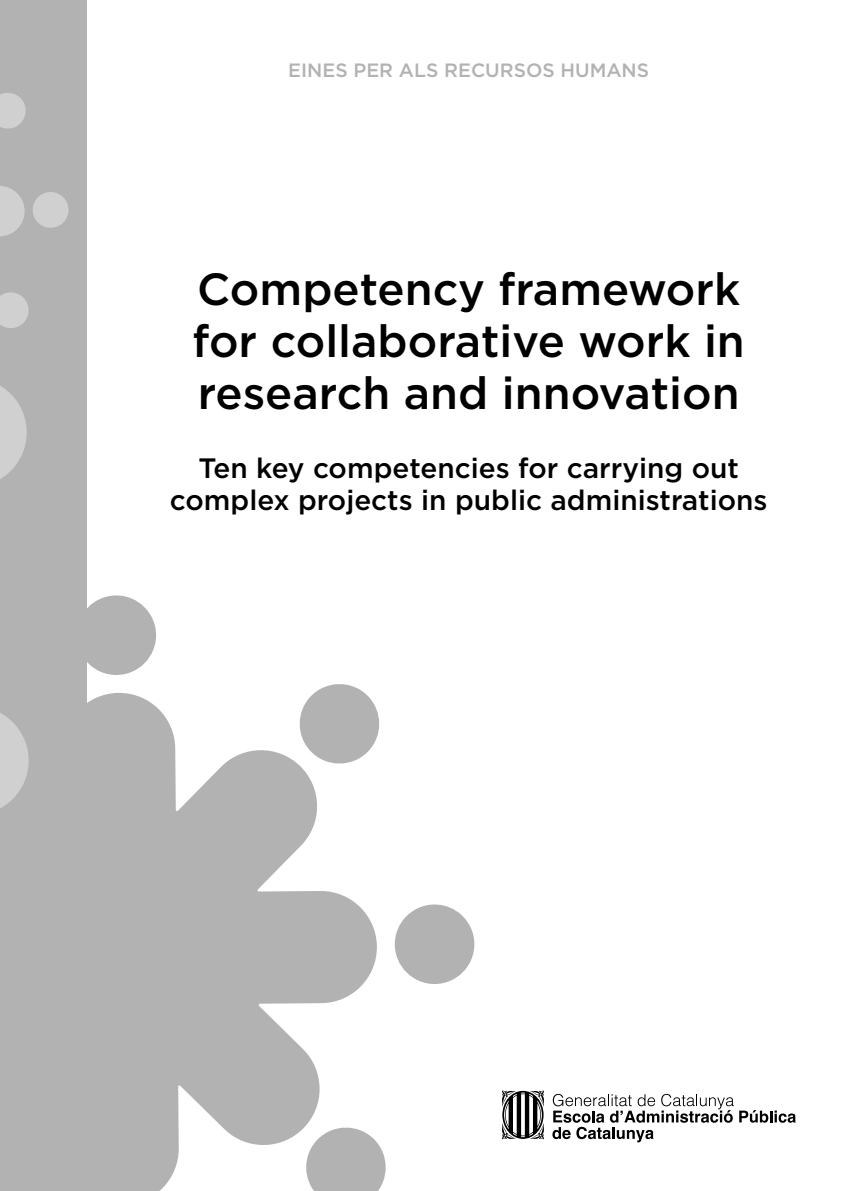
<style>
.page{position:relative;width:851px;height:1191px;background:#fff}
.page>*{position:absolute;margin:0;border:0;box-sizing:border-box;transform-origin:0 0}
.t1{font:500 45px/51.8px "Gotham";color:#000;text-align:justify}
.t2{font:500 28px/32.2px "Gotham";color:#000;text-align:center}
.t3{font:500 19.2px "Gotham";color:#b3b2b2}
</style>
<div class="page">
<div style="left:0;top:0;width:86px;height:1191px;background:#b3b2b2"></div>
<div style="left:394px;top:904px;width:80px;height:80px;background:#b3b2b2;border-radius:50%"></div>
<div style="left:76px;top:595px;width:80px;height:80px;background:#b3b2b2;border-radius:50%"></div>
<div style="left:33px;top:192px;width:36px;height:36px;background:#d0d0d0;border-radius:50%"></div>
<svg style="left:0;top:93px;width:29px;height:235px"></svg>
<svg style="left:0;top:386px;width:27px;height:93px"></svg>
<svg style="left:0;top:680px;width:386px;height:511px"></svg>
<svg style="left:739px;top:1110px;width:56px;height:12px"></svg>
<svg style="left:552px;top:1094px;width:181px;height:48px"></svg>
<svg style="left:502px;top:1090px;width:42px;height:49px"></svg>
<p class="t3" style="left:288px;top:58px;width:362px">EINES PER ALS RECURSOS HUMANS</p>
<h1 class="t1" style="left:192px;top:263px;width:553px">Competency framework for collaborative work in research and innovation</h1>
<p class="t2" style="left:170px;top:452px;width:599px">Ten key competencies for carrying out complex projects in public administrations</p>
</div>
